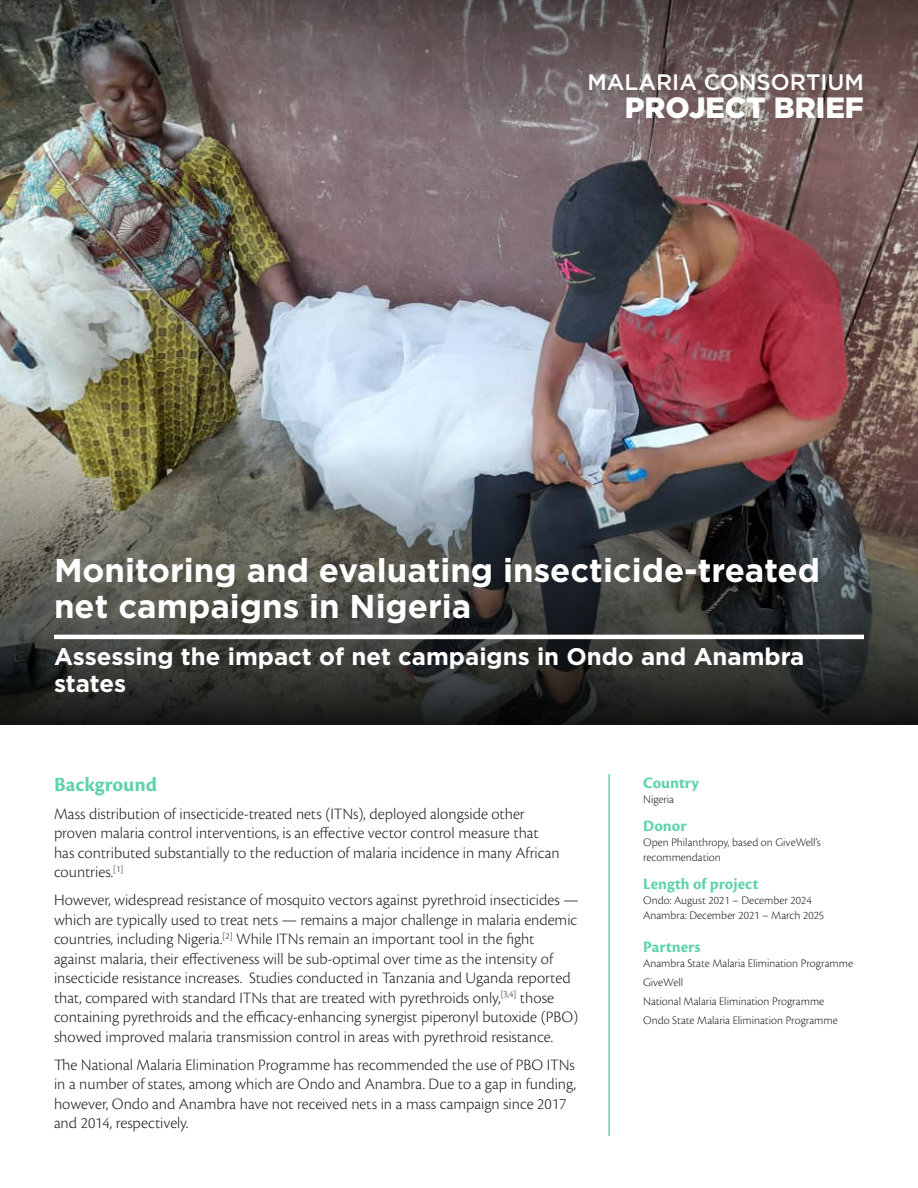
<style>
.page{position:relative;width:918px;height:1188px;background:#fff}
.page>*{position:absolute;margin:0;border:0;box-sizing:border-box;transform-origin:0 0}
.t1{font:700 33px/36px "Gotham";color:#fff}
.t2{font:900 29.25px "Gotham";color:#fff}
.Subheading{font:700 24px/27px "Gotham";color:#fff}
.t3{font:500 22.35px "Gotham";color:#fff}
.Heading_01{font:700 21px "Cronos Pro";color:#5ed3ab}
.Body{font:300 16.5px/19.5px "Cronos Pro";color:#1d1d1b}
.Side_bar_heading{font:700 16.5px "Cronos Pro";color:#5ed3ab}
.Sidebar_body_text{font:300 12px/15px "Cronos Pro";color:#1d1d1b}
.Body-2{font:300 12px/15px "Cronos Pro";color:#1d1d1b}
</style>
<div class="page">
<img style="left:0;top:143px;width:918px;height:302px">
<svg style="left:0;top:445px;width:918px;height:279px;background:#4b4b48"></svg>
<svg style="left:0;top:0;width:918px;height:143px;background:#685c5b"></svg>
<hr style="left:54px;top:635px;width:810px;height:4px;background:#fff">
<hr style="left:608px;top:774px;width:2px;height:362px;background:#5ed3ab">
<p class="t3" style="left:587px;top:68px;width:278px">MALARIA CONSORTIUM</p>
<p class="t2" style="left:625px;top:88px;width:241px">PROJECT BRIEF</p>
<p class="t1" style="left:54px;top:552px;width:768px">Monitoring and evaluating insecticide-treated net campaigns in Nigeria</p>
<p class="Subheading" style="left:54px;top:643px;width:752px">Assessing the impact of net campaigns in Ondo and Anambra states</p>
<p class="Heading_01" style="left:54px;top:772px;width:105px">Background</p>
<p class="Body" style="left:54px;top:804px;width:507px">Mass distribution of insecticide-treated nets (ITNs), deployed alongside other proven malaria control interventions, is an effective vector control measure that has contributed substantially to the reduction of malaria incidence in many African countries.<sup>[1]</sup></p>
<p class="Body" style="left:54px;top:890px;width:526px">However, widespread resistance of mosquito vectors against pyrethroid insecticides — which are typically used to treat nets — remains a major challenge in malaria endemic countries, including Nigeria.<sup>[2]</sup> While ITNs remain an important tool in the fight against malaria, their effectiveness will be sub-optimal over time as the intensity of insecticide resistance increases. Studies conducted in Tanzania and Uganda reported that, compared with standard ITNs that are treated with pyrethroids only,<sup>[3,4]</sup> those containing pyrethroids and the efficacy-enhancing synergist piperonyl butoxide (PBO) showed improved malaria transmission control in areas with pyrethroid resistance.</p>
<p class="Body" style="left:54px;top:1055px;width:524px">The National Malaria Elimination Programme has recommended the use of PBO ITNs in a number of states, among which are Ondo and Anambra. Due to a gap in funding, however, Ondo and Anambra have not received nets in a mass campaign since 2017 and 2014, respectively.</p>
<p class="Side_bar_heading" style="left:643px;top:774px;width:57px">Country</p>
<p class="Sidebar_body_text" style="left:643px;top:792px;width:33px">Nigeria</p>
<p class="Side_bar_heading" style="left:643px;top:817px;width:45px">Donor</p>
<p class="Sidebar_body_text" style="left:643px;top:835px;width:179px">Open Philanthropy, based on GiveWell’s recommendation</p>
<p class="Side_bar_heading" style="left:643px;top:875px;width:117px">Length of project</p>
<p class="Body-2" style="left:643px;top:893px;width:183px">Ondo: August 2021 – December 2024<br>Anambra: December 2021 – March 2025</p>
<p class="Side_bar_heading" style="left:643px;top:937px;width:59px">Partners</p>
<p class="Sidebar_body_text" style="left:643px;top:955px;width:211px">Anambra State Malaria Elimination Programme</p>
<p class="Sidebar_body_text" style="left:643px;top:974px;width:42px">GiveWell</p>
<p class="Sidebar_body_text" style="left:643px;top:994px;width:183px">National Malaria Elimination Programme</p>
<p class="Sidebar_body_text" style="left:643px;top:1013px;width:196px">Ondo State Malaria Elimination Programme</p>
</div>
